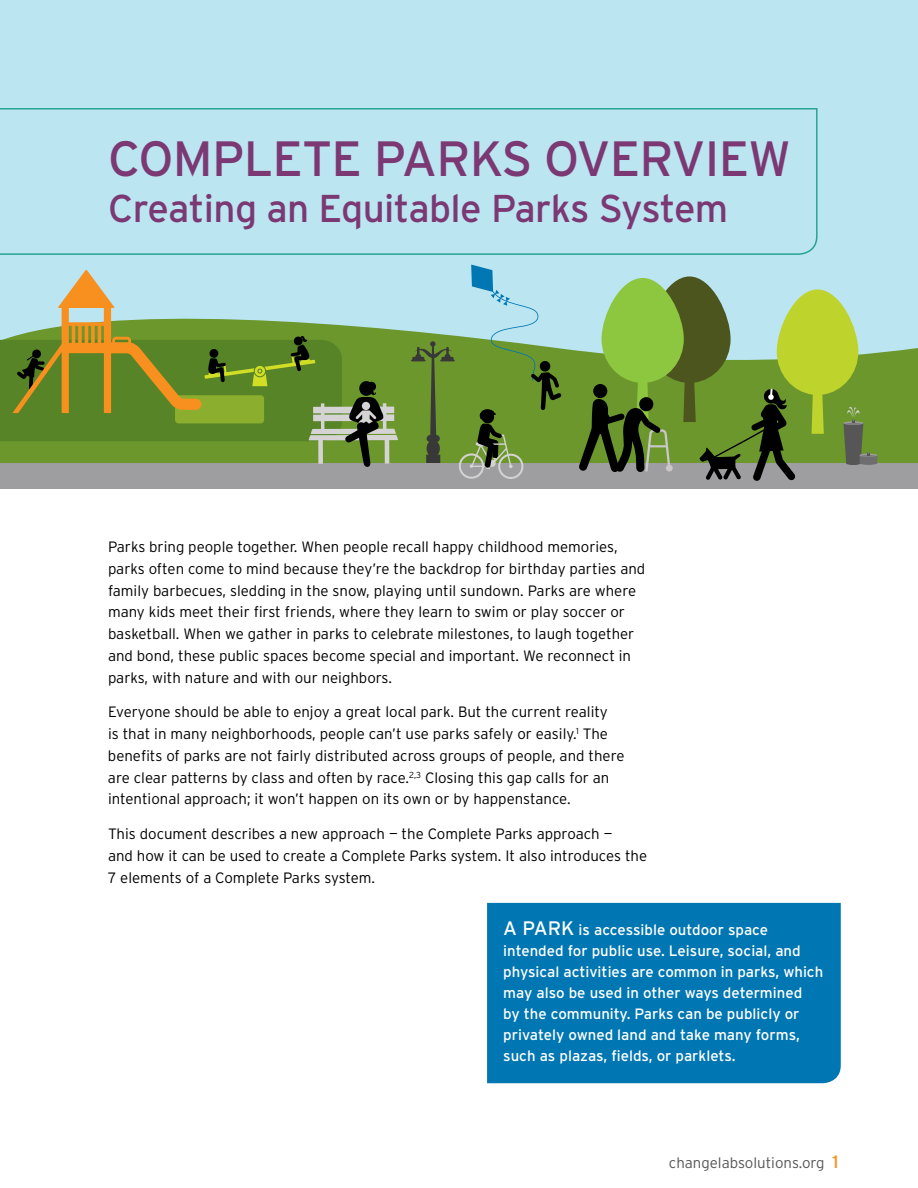
<style>
.page{position:relative;width:918px;height:1188px;background:#fff}
.page>*{position:absolute;margin:0;border:0;box-sizing:border-box;transform-origin:0 0}
.t1{font:49.5px "Interstate";letter-spacing:-.015em;color:#7b3873}
.t2{font:38.85px "Interstate";letter-spacing:-.015em;color:#7b3873}
.t3{font:300 15px/21.8px "Interstate";color:#000}
.t4{font:15px/21px "Interstate";color:#fff}
.t5{font:300 15px "Interstate";color:#575657}
.s1{font-size:19.5px}
.s2{font-weight:400;font-size:18px;color:#f7901e}
</style>
<div class="page">
<div style="left:0;top:0;width:918px;height:408px;background:#bbe5f0"></div>
<svg style="left:0;top:108px;width:818px;height:147px"></svg>
<svg style="left:398px;top:330px;width:520px;height:133px;background:#75a044"></svg>
<div style="left:0;top:463px;width:918px;height:26px;background:#9e9d9f"></div>
<div style="left:487px;top:903px;width:354px;height:180px;background:#0076b2"></div>
<svg style="left:411px;top:265px;width:151px;height:214px"></svg>
<div style="left:540px;top:361px;width:10px;height:11px;background:#000;border-radius:50%"></div>
<svg style="left:579px;top:276px;width:298px;height:205px"></svg>
<div style="left:639px;top:397px;width:14px;height:14px;background:#000;border-radius:50%"></div>
<svg style="left:0;top:270px;width:398px;height:197px"></svg>
<h1 class="t1" style="left:108px;top:131px;width:684px">COMPLETE PARKS OVERVIEW</h1>
<h2 class="t2" style="left:108px;top:187px;width:622px">Creating an Equitable Parks System</h2>
<p class="t3" style="left:108px;top:536px;width:539px">Parks bring people together. When people recall happy childhood memories, parks often come to mind because they’re the backdrop for birthday parties and family barbecues, sledding in the snow, playing until sundown. Parks are where many kids meet their first friends, where they learn to swim or play soccer or basketball. When we gather in parks to celebrate milestones, to laugh together and bond, these public spaces become special and important. We reconnect in parks, with nature and with our neighbors.</p>
<p class="t3" style="left:108px;top:701px;width:518px">Everyone should be able to enjoy a great local park. But the current reality<br>is that in many neighborhoods, people can’t use parks safely or easily.<sup>1</sup> The benefits of parks are not fairly distributed across groups of people, and there are clear patterns by class and often by race.<sup>2,3</sup> Closing this gap calls for an intentional approach; it won’t happen on its own or by happenstance.</p>
<p class="t3" style="left:108px;top:823px;width:541px">This document describes a new approach — the Complete Parks approach —<br>and how it can be used to create a Complete Parks system. It also introduces the<br>7 elements of a Complete Parks system.</p>
<p class="t4" style="left:503px;top:919px;width:322px"><span class="s1">A PARK</span> is accessible outdoor space intended for public use. Leisure, social, and physical activities are common in parks, which may also be used in other ways determined<br>by the community. Parks can be publicly or privately owned land and take many forms, such as plazas, fields, or parklets.</p>
<p class="t5" style="left:669px;top:1154px;width:171px">changelabsolutions.org <span class="s2">1</span></p>
</div>
